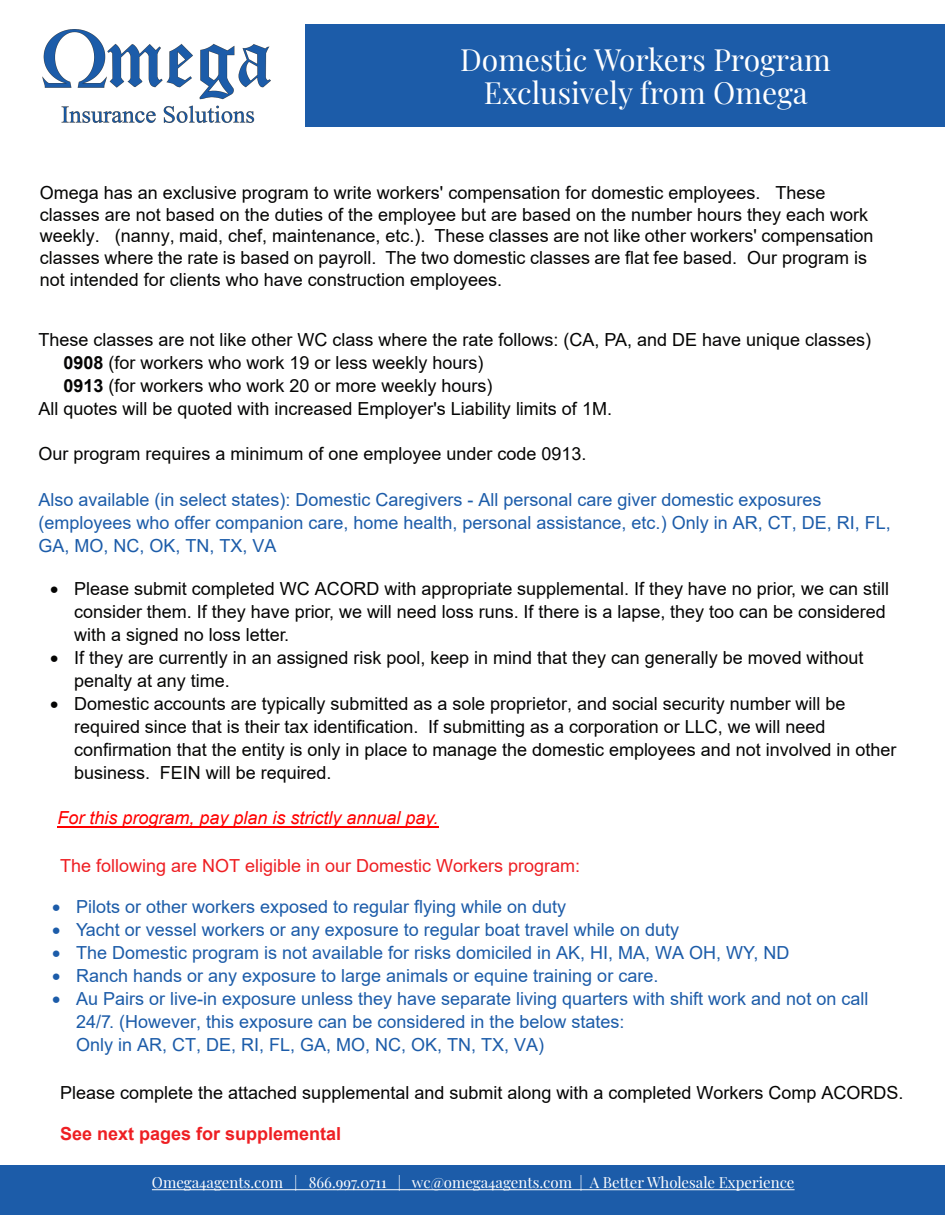
<style>
.page{position:relative;width:945px;height:1215px;background:#fff}
.page>*{position:absolute;margin:0;border:0;box-sizing:border-box;transform-origin:0 0}
.t1{font:30px/33px "Playfair Display";color:#fff;text-align:center}
.t2{font:18px/23.1px "Arial";color:#050504}
.t3{font:18px/23px "Arial";color:#1c5ca9}
.t4{font:18px "Arial";color:#ee1f23}
.t5{font:italic 18px "Arial";color:#f00}
.t6{font:700 18px "Arial";color:#ee1f23}
.t7{font:15px "Playfair Display";color:#fff}
.s1{font-weight:700}
</style>
<div class="page">
<div style="left:305px;top:25px;width:640px;height:102px;background:#1c5ca9"></div>
<img style="left:43px;top:29px;width:228px;height:93px">
<div style="left:0;top:1166px;width:945px;height:49px;background:#1c5ca9"></div>
<hr style="left:152px;top:1189px;width:643px;height:1px;background:#fff">
<hr style="left:57px;top:826px;width:382px;height:2px;background:#f00">
<h1 class="t1" style="left:460px;top:40px;width:372px">Domestic Workers Program<br>Exclusively from Omega</h1>
<p class="t2" style="left:40px;top:181px;width:835px;line-height:21.9px">Omega has an exclusive program to write workers' compensation for domestic employees. These classes are not based on the duties of the employee but are based on the number hours they each work weekly. (nanny, maid, chef, maintenance, etc.). These classes are not like other workers' compensation classes where the rate is based on payroll. The two domestic classes are flat fee based. Our program is not intended for clients who have construction employees.</p>
<p class="t2" style="left:38px;top:328px;width:834px">These classes are not like other WC class where the rate follows: (CA, PA, and DE have unique classes)</p>
<p class="t2" style="left:63px;top:351px;width:422px"><span class="s1">0908</span> (for workers who work 19 or less weekly hours)</p>
<p class="t2" style="left:63px;top:374px;width:431px"><span class="s1">0913</span> (for workers who work 20 or more weekly hours)</p>
<p class="t2" style="left:38px;top:397px;width:575px">All quotes will be quoted with increased Employer's Liability limits of 1M.</p>
<p class="t2" style="left:38px;top:442px;width:550px">Our program requires a minimum of one employee under code 0913.</p>
<p class="t3" style="left:38px;top:488px;width:854px">Also available (in select states): Domestic Caregivers - All personal care giver domestic exposures (employees who offer companion care, home health, personal assistance, etc.) Only in AR, CT, DE, RI, FL,<br>GA, MO, NC, OK, TN, TX, VA</p>
<p class="t2" style="left:74px;top:577px;width:816px;text-indent:-24px">• Please submit completed WC ACORD with appropriate supplemental. If they have no prior, we can still consider them. If they have prior, we will need loss runs. If there is a lapse, they too can be considered with a signed no loss letter.</p>
<p class="t2" style="left:74px;top:646px;width:791px;text-indent:-24px">• If they are currently in an assigned risk pool, keep in mind that they can generally be moved without penalty at any time.</p>
<p class="t2" style="left:74px;top:692px;width:824px;text-indent:-24px">• Domestic accounts are typically submitted as a sole proprietor, and social security number will be required since that is their tax identification. If submitting as a corporation or LLC, we will need confirmation that the entity is only in place to manage the domestic employees and not involved in other business. FEIN will be required.</p>
<p class="t5" style="left:57px;top:806px;width:383px">For this program, pay plan is strictly annual pay.</p>
<p class="t4" style="left:60px;top:853px;width:522px">The following are NOT eligible in our Domestic Workers program:</p>
<p class="t3" style="left:52px;top:895px;width:516px">• Pilots or other workers exposed to regular flying while on duty</p>
<p class="t3" style="left:52px;top:918px;width:629px">• Yacht or vessel workers or any exposure to regular boat travel while on duty</p>
<p class="t3" style="left:52px;top:941px;width:739px">• The Domestic program is not available for risks domiciled in AK, HI, MA, WA OH, WY, ND</p>
<p class="t3" style="left:52px;top:964px;width:608px">• Ranch hands or any exposure to large animals or equine training or care.</p>
<p class="t3" style="left:76px;top:987px;width:794px;text-indent:-24px">• Au Pairs or live-in exposure unless they have separate living quarters with shift work and not on call<br>24/7. (However, this exposure can be considered in the below states:<br>Only in AR, CT, DE, RI, FL, GA, MO, NC, OK, TN, TX, VA)</p>
<p class="t2" style="left:60px;top:1081px;width:845px">Please complete the attached supplemental and submit along with a completed Workers Comp ACORDS.</p>
<p class="t6" style="left:60px;top:1121px;width:283px">See next pages for supplemental</p>
<p class="t7" style="left:152px;top:1171px;width:644px">Omega4agents.com | 866.997.0711 | wc@omega4agents.com | A Better Wholesale Experience</p>
</div>
